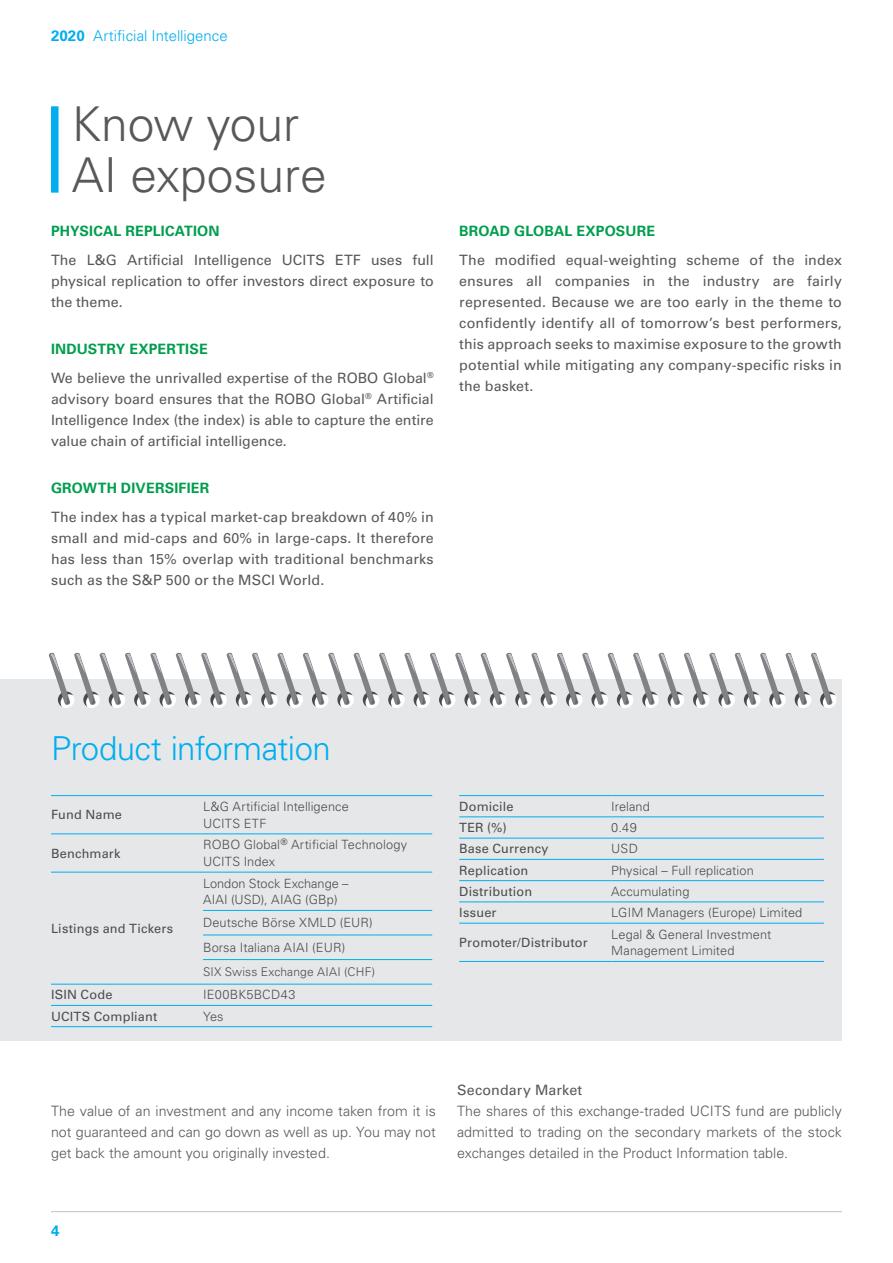
<style>
.page{position:relative;width:893px;height:1263px;background:#fff}
.page>*{position:absolute;margin:0;border:0;box-sizing:border-box;transform-origin:0 0}
.t1{font:300 48px/51px "Univers LT Std";color:#57585a}
.Intro{font:300 33px "Univers LT Std";letter-spacing:-.015em;color:#00aeef}
._00a_Header_Verso{font:300 15px "Univers LT Std";color:#00aeef}
._00a_Folio_Verso{font:700 15px "Univers LT Std";color:#00aeef}
.body{font:14.25px/21px "Univers LT Std";letter-spacing:.005em;color:#57585a;text-align:justify}
.disclaimer{font:300 14.25px/21px "Univers LT Std";color:#57585a;text-align:justify}
.t2{font:700 14.25px "Univers LT Std";letter-spacing:.01em;color:#009e4d}
.disclaimer-2{font:14.25px "Univers LT Std";letter-spacing:.01em;color:#57585a}
.Body_8{font:300 12.75px/16.5px "Univers LT Std";letter-spacing:.01em;color:#4b4c4d}
.Body_8-2{font:12.75px "Univers LT Std";letter-spacing:.015em;color:#4b4c4d}
.Body_8-3{font:300 12px "Univers LT Std";letter-spacing:.015em;color:#4b4c4d}
.s1{font-weight:700}
</style>
<div class="page">
<hr style="left:51px;top:1211px;width:791px;height:1px;background:#c7c8ca">
<div style="left:0;top:679px;width:842px;height:361px;background:#e6e7e9"></div>
<div style="left:820px;top:691px;width:16px;height:17px;background:#fff;border-radius:50%"></div>
<svg style="left:48px;top:653px;width:787px;height:55px"></svg>
<div style="left:51px;top:106px;width:8px;height:87px;background:#00aeef"></div>
<hr style="left:51px;top:1005px;width:152px;height:1px;background:#00aeef">
<hr style="left:203px;top:1005px;width:229px;height:1px;background:#00aeef">
<hr style="left:51px;top:1026px;width:152px;height:1px;background:#00aeef">
<hr style="left:203px;top:1026px;width:229px;height:1px;background:#00aeef">
<hr style="left:51px;top:795px;width:152px;height:1px;background:#00aeef">
<hr style="left:203px;top:795px;width:229px;height:1px;background:#00aeef">
<hr style="left:51px;top:833px;width:152px;height:1px;background:#00aeef">
<hr style="left:203px;top:833px;width:229px;height:1px;background:#00aeef">
<hr style="left:51px;top:872px;width:152px;height:1px;background:#00aeef">
<hr style="left:203px;top:872px;width:229px;height:1px;background:#00aeef">
<hr style="left:203px;top:910px;width:229px;height:1px;background:#00aeef">
<hr style="left:203px;top:934px;width:229px;height:1px;background:#00aeef">
<hr style="left:203px;top:959px;width:229px;height:1px;background:#00aeef">
<hr style="left:203px;top:984px;width:229px;height:1px;background:#00aeef">
<hr style="left:51px;top:984px;width:152px;height:1px;background:#00aeef">
<hr style="left:459px;top:795px;width:152px;height:1px;background:#00aeef">
<hr style="left:611px;top:795px;width:213px;height:1px;background:#00aeef">
<hr style="left:459px;top:816px;width:152px;height:1px;background:#00aeef">
<hr style="left:611px;top:816px;width:213px;height:1px;background:#00aeef">
<hr style="left:459px;top:838px;width:152px;height:1px;background:#00aeef">
<hr style="left:611px;top:838px;width:213px;height:1px;background:#00aeef">
<hr style="left:459px;top:859px;width:152px;height:1px;background:#00aeef">
<hr style="left:611px;top:859px;width:213px;height:1px;background:#00aeef">
<hr style="left:459px;top:880px;width:152px;height:1px;background:#00aeef">
<hr style="left:611px;top:880px;width:213px;height:1px;background:#00aeef">
<hr style="left:459px;top:901px;width:152px;height:1px;background:#00aeef">
<hr style="left:611px;top:901px;width:213px;height:1px;background:#00aeef">
<hr style="left:459px;top:923px;width:152px;height:1px;background:#00aeef">
<hr style="left:611px;top:923px;width:213px;height:1px;background:#00aeef">
<hr style="left:459px;top:961px;width:152px;height:1px;background:#00aeef">
<hr style="left:611px;top:961px;width:213px;height:1px;background:#00aeef">
<p class="_00a_Header_Verso" style="left:51px;top:26px;width:178px"><span class="s1">2020</span> Artificial Intelligence</p>
<p class="t1" style="left:72px;top:99px;width:257px">Know your<br>AI exposure</p>
<p class="t2" style="left:51px;top:222px;width:170px">PHYSICAL REPLICATION</p>
<p class="body" style="left:51px;top:250px;width:384px">The L&amp;G Artificial Intelligence UCITS ETF uses full physical replication to offer investors direct exposure to the theme.</p>
<p class="t2" style="left:51px;top:340px;width:158px">INDUSTRY EXPERTISE</p>
<p class="body" style="left:51px;top:368px;width:384px">We believe the unrivalled expertise of the ROBO Global<sup>® </sup>advisory board ensures that the ROBO Global<sup>®</sup> Artificial Intelligence Index (the index) is able to capture the entire value chain of artificial intelligence.</p>
<p class="t2" style="left:51px;top:479px;width:160px">GROWTH DIVERSIFIER</p>
<p class="body" style="left:51px;top:507px;width:384px">The index has a typical market-cap breakdown of 40% in small and mid-caps and 60% in large-caps. It therefore has less than 15% overlap with traditional benchmarks such as the S&amp;P 500 or the MSCI World.</p>
<p class="t2" style="left:459px;top:222px;width:197px">BROAD GLOBAL EXPOSURE</p>
<p class="body" style="left:459px;top:250px;width:384px">The modified equal-weighting scheme of the index ensures all companies in the industry are fairly represented. Because we are too early in the theme to confidently identify all of tomorrow’s best performers, this approach seeks to maximise exposure to the growth potential while mitigating any company-specific risks in the basket.</p>
<p class="Intro" style="left:51px;top:728px;width:281px">Product information</p>
<p class="Body_8-2" style="left:51px;top:807px;width:72px">Fund Name</p>
<p class="Body_8" style="left:203px;top:798px;width:147px">L&amp;G Artificial Intelligence<br>UCITS ETF</p>
<p class="Body_8-2" style="left:51px;top:845px;width:71px">Benchmark</p>
<p class="Body_8" style="left:203px;top:837px;width:206px">ROBO Global<sup>®</sup> Artificial Technology<br>UCITS Index</p>
<p class="Body_8-2" style="left:51px;top:921px;width:124px">Listings and Tickers</p>
<p class="Body_8" style="left:203px;top:875px;width:147px">London Stock Exchange –<br>AIAI (USD), AIAG (GBp)</p>
<p class="Body_8" style="left:203px;top:914px;width:171px">Deutsche Börse XMLD (EUR)</p>
<p class="Body_8" style="left:203px;top:939px;width:144px">Borsa Italiana AIAI (EUR)</p>
<p class="Body_8-3" style="left:203px;top:965px;width:174px">SIX Swiss Exchange AIAI (CHF)</p>
<p class="Body_8-2" style="left:51px;top:987px;width:63px">ISIN Code</p>
<p class="Body_8" style="left:203px;top:987px;width:94px">IE00BK5BCD43</p>
<p class="Body_8-2" style="left:51px;top:1008px;width:108px">UCITS Compliant</p>
<p class="Body_8" style="left:203px;top:1008px;width:22px">Yes</p>
<p class="Body_8-2" style="left:459px;top:799px;width:56px">Domicile</p>
<p class="Body_8" style="left:611px;top:798px;width:40px">Ireland</p>
<p class="Body_8-2" style="left:459px;top:820px;width:49px">TER (%)</p>
<p class="Body_8" style="left:611px;top:819px;width:27px">0.49</p>
<p class="Body_8-2" style="left:459px;top:841px;width:91px">Base Currency</p>
<p class="Body_8" style="left:611px;top:841px;width:28px">USD</p>
<p class="Body_8-2" style="left:459px;top:862px;width:71px">Replication</p>
<p class="Body_8" style="left:611px;top:862px;width:144px">Physical – Full replication</p>
<p class="Body_8-2" style="left:459px;top:884px;width:75px">Distribution</p>
<p class="Body_8" style="left:611px;top:883px;width:80px">Accumulating</p>
<p class="Body_8-2" style="left:459px;top:905px;width:39px">Issuer</p>
<p class="Body_8" style="left:611px;top:904px;width:193px">LGIM Managers (Europe) Limited</p>
<p class="Body_8-2" style="left:459px;top:935px;width:130px">Promoter/Distributor</p>
<p class="Body_8" style="left:611px;top:926px;width:162px">Legal &amp; General Investment<br>Management Limited</p>
<p class="disclaimer" style="left:51px;top:1100px;width:386px">The value of an investment and any income taken from it is not guaranteed and can go down as well as up. You may not get back the amount you originally invested.</p>
<p class="disclaimer-2" style="left:457px;top:1081px;width:127px">Secondary Market</p>
<p class="disclaimer" style="left:457px;top:1100px;width:386px">The shares of this exchange-traded UCITS fund are publicly admitted to trading on the secondary markets of the stock exchanges detailed in the Product Information table.</p>
<p class="_00a_Folio_Verso" style="left:51px;top:1221px;width:10px">4</p>
</div>
